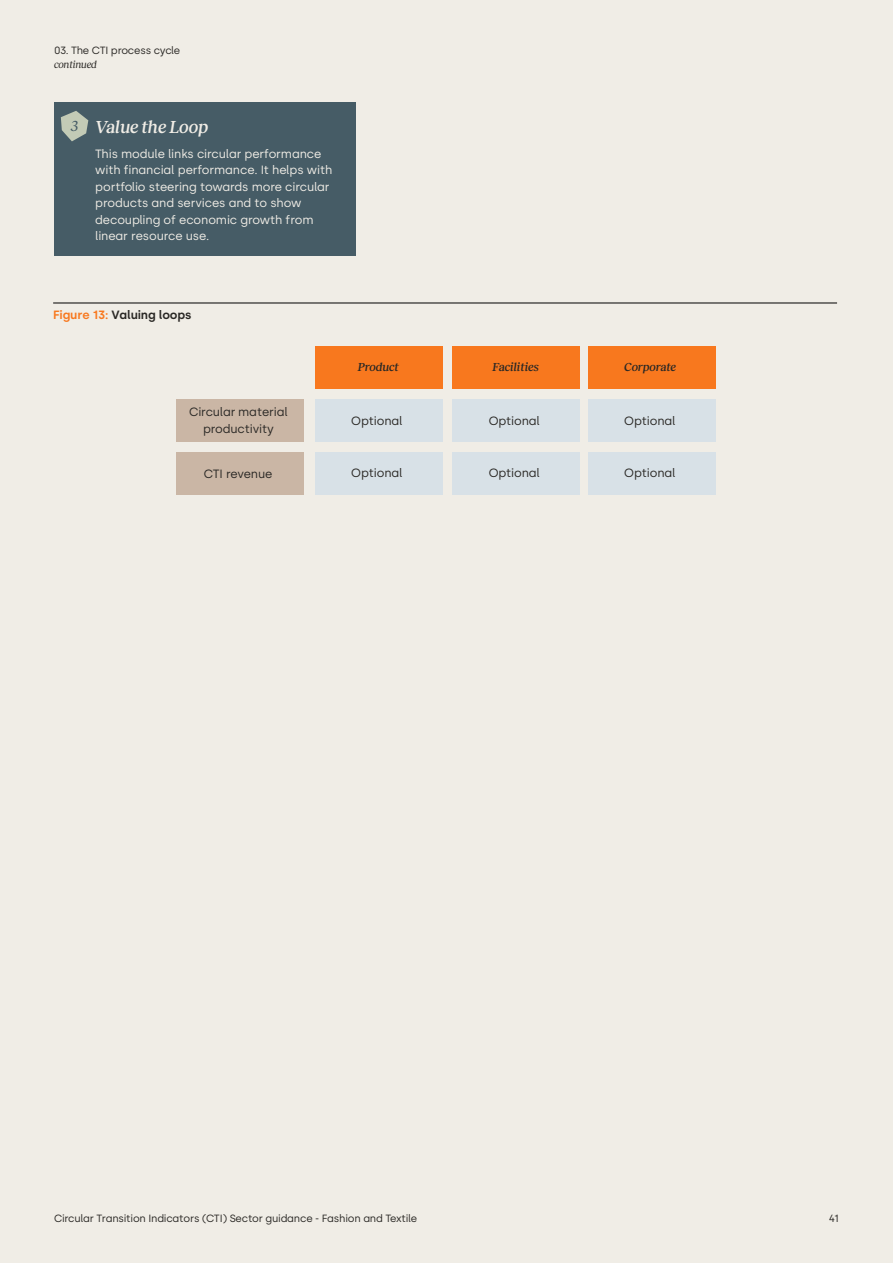
<style>
.page{position:relative;width:893px;height:1263px;background:#f0ede6}
.page>*{position:absolute;margin:0;border:0;box-sizing:border-box;transform-origin:0 0}
.t1{font:italic 500 18px "Reckless";letter-spacing:-.025em;color:#f0ede6}
.t2{font:italic 15px "Reckless";color:#465c66}
.t3{font:12px/16.5px "Silka";letter-spacing:-.01em;color:#f0ede6}
.t4{font:12px/16.5px "Silka";letter-spacing:-.01em;color:#2a2825;text-align:center}
.t5{font:italic 500 12px "Reckless";letter-spacing:-.015em;color:#2a2825}
.t6{font:600 12px "Silka";letter-spacing:-.01em;color:#2a2825}
.t7{font:10.5px "Silka";letter-spacing:-.02em;color:#2a2825}
.t8{font:italic 10.5px "Reckless";letter-spacing:-.03em;color:#2a2825}
.s1{color:#f8781e}
</style>
<div class="page">
<div style="left:54px;top:102px;width:301px;height:153px;background:#465c66"></div>
<svg style="left:61px;top:111px;width:27px;height:30px"></svg>
<div style="left:71px;top:117px;width:7px;height:14px;background:#c3cbb6"></div>
<hr style="left:53px;top:303px;width:784px;height:1px;background:#000">
<div style="left:176px;top:399px;width:128px;height:43px;background:#cab6a5"></div>
<div style="left:315px;top:399px;width:127px;height:43px;background:#d8e1e7"></div>
<div style="left:315px;top:347px;width:127px;height:42px;background:#f8781e"></div>
<div style="left:452px;top:399px;width:128px;height:43px;background:#d8e1e7"></div>
<div style="left:452px;top:347px;width:128px;height:42px;background:#f8781e"></div>
<div style="left:588px;top:399px;width:127px;height:43px;background:#d8e1e7"></div>
<div style="left:588px;top:347px;width:127px;height:42px;background:#f8781e"></div>
<div style="left:176px;top:452px;width:128px;height:43px;background:#cab6a5"></div>
<div style="left:315px;top:452px;width:127px;height:43px;background:#d8e1e7"></div>
<div style="left:452px;top:452px;width:128px;height:43px;background:#d8e1e7"></div>
<div style="left:588px;top:452px;width:127px;height:43px;background:#d8e1e7"></div>
<p class="t7" style="left:54px;top:44px;width:128px">03. The CTI process cycle</p>
<p class="t8" style="left:54px;top:56px;width:45px">continued</p>
<p class="t2" style="left:71px;top:115px;width:9px">3</p>
<h1 class="t1" style="left:95px;top:114px;width:114px">Value the Loop</h1>
<p class="t3" style="left:95px;top:145px;width:239px">This module links circular performance with financial performance. It helps with portfolio steering towards more circular products and services and to show decoupling of economic growth from linear resource use.</p>
<p class="t6" style="left:53px;top:307px;width:140px"><span class="s1">Figure 13:</span> Valuing loops</p>
<p class="t5" style="left:358px;top:358px;width:43px">Product</p>
<p class="t4" style="left:189px;top:404px;width:100px">Circular material productivity</p>
<p class="t4" style="left:204px;top:466px;width:70px">CTI revenue</p>
<p class="t4" style="left:351px;top:465px;width:53px">Optional</p>
<p class="t4" style="left:351px;top:412px;width:53px">Optional</p>
<p class="t5" style="left:493px;top:358px;width:48px">Facilities</p>
<p class="t5" style="left:624px;top:358px;width:53px">Corporate</p>
<p class="t4" style="left:489px;top:412px;width:53px">Optional</p>
<p class="t4" style="left:489px;top:465px;width:53px">Optional</p>
<p class="t4" style="left:624px;top:412px;width:53px">Optional</p>
<p class="t4" style="left:624px;top:465px;width:53px">Optional</p>
<p class="t7" style="left:54px;top:1212px;width:365px">Circular Transition Indicators (CTI) Sector guidance - Fashion and Textile</p>
<p class="t7" style="left:829px;top:1212px;width:12px">41</p>
</div>
